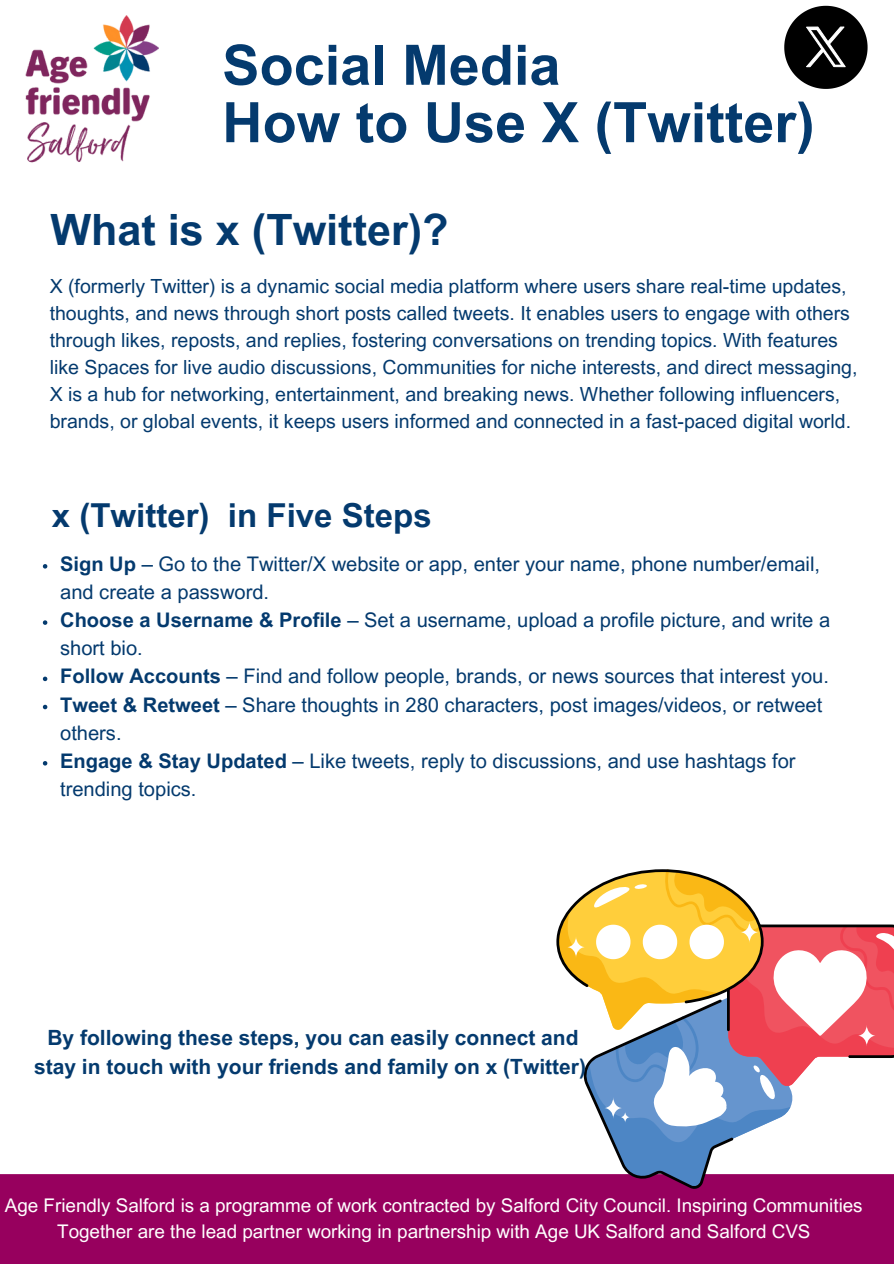
<style>
.page{position:relative;width:894px;height:1264px;background:#fff}
.page>*{position:absolute;margin:0;border:0;box-sizing:border-box;transform-origin:0 0}
.t1{font:700 55.8px/57.3px "Arial MT Pro";color:#043a6e}
.t2{font:700 43.2px "Arial MT Pro";color:#043a6e}
.t3{font:700 33px "Arial MT Pro";color:#043a6e}
.t4{font:700 21px/29.2px "Arial MT Pro";color:#043a6e;text-align:center}
.t5{font:20.1px/28.2px "Arial MT Pro";color:#043a6e}
.t6{font:19.5px/27px "Arial MT Pro";color:#043a6e}
.t7{font:18.75px/25.8px "Arial MT Pro";color:#fff;text-align:center}
.s1{font-weight:700}
</style>
<div class="page">
<img style="left:26px;top:16px;width:133px;height:147px">
<div style="left:0;top:1174px;width:893px;height:89px;background:#97005e"></div>
<svg style="left:556px;top:869px;width:337px;height:319px"></svg>
<svg style="left:784px;top:6px;width:83px;height:83px"></svg>
<svg style="left:43px;top:564px;width:4px;height:4px"></svg>
<svg style="left:43px;top:620px;width:4px;height:5px"></svg>
<svg style="left:43px;top:676px;width:4px;height:5px"></svg>
<svg style="left:43px;top:704px;width:4px;height:5px"></svg>
<svg style="left:43px;top:761px;width:4px;height:4px"></svg>
<p class="t1" style="left:222px;top:43px;width:593px">Social Media<br>How to Use X (Twitter)</p>
<p class="t2" style="left:50px;top:214px;width:399px">What is x (Twitter)?</p>
<p class="t6" style="left:50px;top:275px;width:809px">X (formerly Twitter) is a dynamic social media platform where users share real-time updates, thoughts, and news through short posts called tweets. It enables users to engage with others through likes, reposts, and replies, fostering conversations on trending topics. With features like Spaces for live audio discussions, Communities for niche interests, and direct messaging, X is a hub for networking, entertainment, and breaking news. Whether following influencers, brands, or global events, it keeps users informed and connected in a fast-paced digital world.</p>
<p class="t3" style="left:52px;top:503px;width:381px">x (Twitter) in Five Steps</p>
<p class="t5" style="left:60px;top:552px;width:761px"><span class="s1">Sign Up</span> – Go to the Twitter/X website or app, enter your name, phone number/email, and create a password.</p>
<p class="t5" style="left:60px;top:608px;width:771px"><span class="s1">Choose a Username &amp; Profile</span> – Set a username, upload a profile picture, and write a short bio.</p>
<h1 class="t5" style="left:60px;top:664px;width:770px"><span class="s1">Follow Accounts</span> – Find and follow people, brands, or news sources that interest you.</h1>
<h2 class="t5" style="left:60px;top:693px;width:763px"><span class="s1">Tweet &amp; Retweet</span> – Share thoughts in 280 characters, post images/videos, or retweet others.</h2>
<h5 class="t5" style="left:60px;top:749px;width:736px"><span class="s1">Engage &amp; Stay Updated</span> – Like tweets, reply to discussions, and use hashtags for trending topics.</h5>
<p class="t4" style="left:34px;top:1025px;width:553px">By following these steps, you can easily connect and stay in touch with your friends and family on x (Twitter)</p>
<h3 class="t7" style="left:5px;top:1195px;width:859px">Age Friendly Salford is a programme of work contracted by Salford City Council. Inspiring Communities<br>Together are the lead partner working in partnership with Age UK Salford and Salford CVS</h3>
</div>
